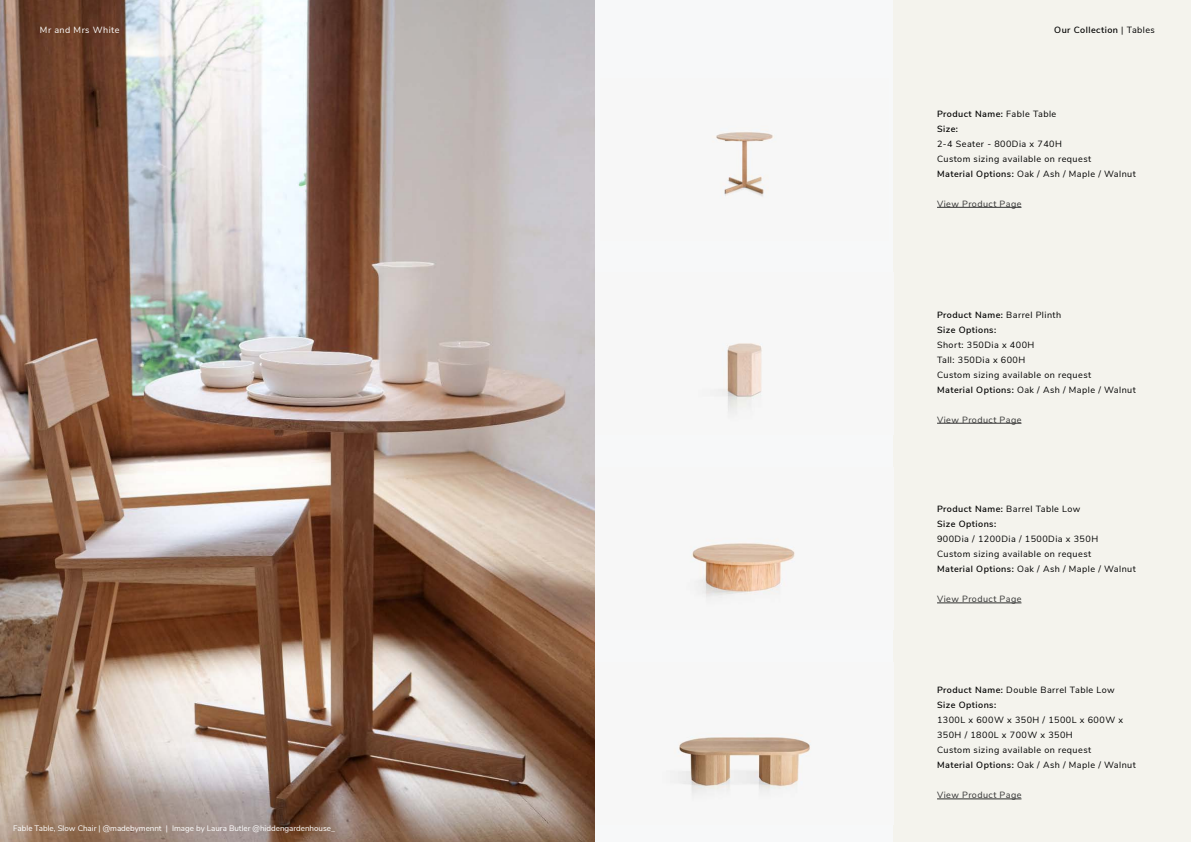
<style>
.page{position:relative;width:1191px;height:842px;background:#fff}
.page>*{position:absolute;margin:0;border:0;box-sizing:border-box;transform-origin:0 0}
.t1{font:9px/15px "Nunito Sans";letter-spacing:.05em;color:#000}
.t2{font:600 9px/15px "Nunito Sans";letter-spacing:.05em;color:#000}
.t3{font:9px "Nunito Sans";letter-spacing:.05em;color:#313131}
.t4{font:9px "Nunito Sans";letter-spacing:.05em;color:#fff}
.t5{font:8px "Nunito Sans";color:#fff}
.s1{font-weight:400}
.s2{font-weight:600}
</style>
<div class="page">
<img style="left:0;top:0;width:595px;height:842px">
<div style="left:893px;top:0;width:298px;height:842px;background:#f4f3ed"></div>
<div style="left:595px;top:0;width:298px;height:842px;background:#f7f8f9"></div>
<img style="left:716px;top:132px;width:58px;height:65px">
<img style="left:723px;top:343px;width:39px;height:69px">
<img style="left:691px;top:543px;width:104px;height:54px">
<hr style="left:937px;top:207px;width:84px;height:1px;background:#313131">
<hr style="left:937px;top:423px;width:84px;height:1px;background:#313131">
<hr style="left:937px;top:603px;width:84px;height:1px;background:#313131">
<img style="left:678px;top:737px;width:132px;height:57px">
<hr style="left:937px;top:799px;width:84px;height:1px;background:#313131">
<p class="t4" style="left:40px;top:23px;width:81px">Mr and Mrs White</p>
<p class="t5" style="left:13px;top:823px;width:323px">Fable Table, Slow Chair | @madebymennt | Image by Laura Butler @hiddengardenhouse_</p>
<p class="t2" style="left:1054px;top:22px;width:102px">Our Collection <span class="s1">| Tables</span></p>
<p class="t2" style="left:937px;top:105px;width:121px">Product Name: <span class="s1">Fable Table<br></span>Size:</p>
<p class="t1" style="left:937px;top:135px;width:200px">2-4 Seater - 800Dia x 740H<br>Custom sizing available on request<br><span class="s2">Material Options:</span> Oak / Ash / Maple / Walnut</p>
<p class="t3" style="left:937px;top:197px;width:86px">View Product Page</p>
<p class="t2" style="left:937px;top:306px;width:126px">Product Name: <span class="s1">Barrel Plinth<br></span>Size Options:</p>
<p class="t1" style="left:937px;top:336px;width:200px">Short: 350Dia x 400H<br>Tall: 350Dia x 600H<br>Custom sizing available on request<br><span class="s2">Material Options:</span> Oak / Ash / Maple / Walnut</p>
<p class="t3" style="left:937px;top:413px;width:86px">View Product Page</p>
<p class="t2" style="left:937px;top:501px;width:145px">Product Name: <span class="s1">Barrel Table Low<br></span>Size Options:</p>
<p class="t1" style="left:937px;top:531px;width:200px">900Dia / 1200Dia / 1500Dia x 350H<br>Custom sizing available on request<br><span class="s2">Material Options:</span> Oak / Ash / Maple / Walnut</p>
<p class="t3" style="left:937px;top:592px;width:86px">View Product Page</p>
<p class="t2" style="left:937px;top:682px;width:179px">Product Name: <span class="s1">Double Barrel Table Low<br></span>Size Options:</p>
<p class="t1" style="left:937px;top:712px;width:200px">1300L x 600W x 350H / 1500L x 600W x 350H / 1800L x 700W x 350H<br>Custom sizing available on request<br><span class="s2">Material Options:</span> Oak / Ash / Maple / Walnut</p>
<p class="t3" style="left:937px;top:788px;width:86px">View Product Page</p>
</div>
